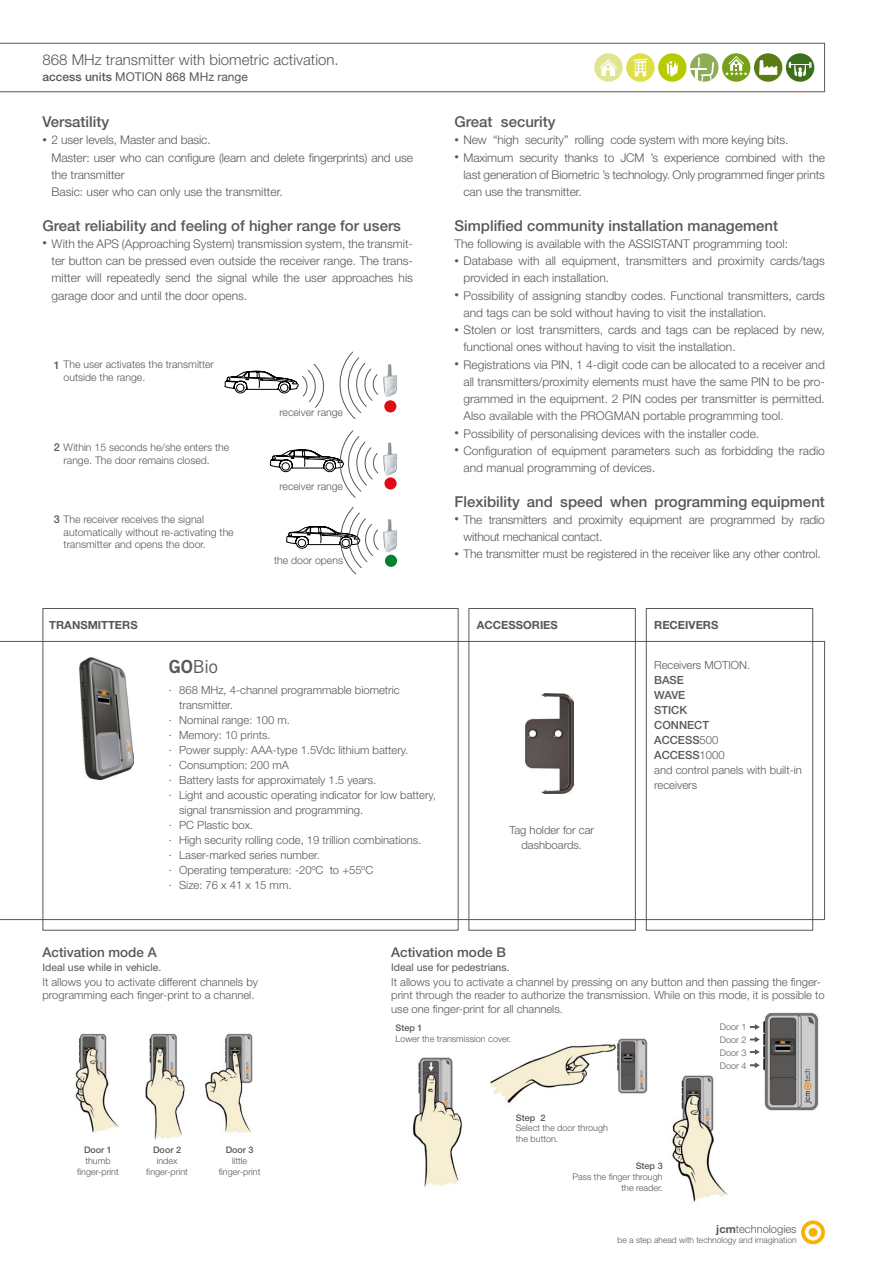
<style>
.page{position:relative;width:893px;height:1263px;background:#fff}
.page>*{position:absolute;margin:0;border:0;box-sizing:border-box;transform-origin:0 0}
.t1{font:18px "News Gothic BT";color:#58585a}
.t2{font:500 15px "Helvetica Neue LT";color:#58585a}
.t3{font:300 15px "Helvetica Neue LT";color:#58585a}
.t4{font:500 13.5px "Helvetica Neue LT";color:#58585a}
.t5{font:300 12px/17.2px "Helvetica Neue LT";color:#58585a}
.t6{font:300 12px/17.2px "Helvetica Neue LT";letter-spacing:-.02em;color:#58585a}
.t7{font:12px "Helvetica Neue";color:#58585a}
.t8{font:300 11.25px/15px "Helvetica Neue LT";color:#58585a}
.t9{font:700 11.25px "Helvetica Neue LT";color:#58585a}
.t10{font:300 11.1px "Helvetica Neue LT";color:#58585a}
.t11{font:300 10.5px/12.6px "Helvetica Neue LT";color:#58585a}
.t12{font:10.5px "Helvetica Neue LT";color:#58585a}
.t13{font:300 9px/10.8px "Helvetica Neue LT";color:#58585a;text-align:center}
.t14{font:500 9px "Helvetica Neue LT";color:#58585a}
.t15{font:300 8.4px "Helvetica Neue LT";color:#58585a}
.s1{font-family:"Helvetica Neue LT";font-weight:500}
.s2{font-size:9px}
.s3{font-weight:500;font-size:10.8px}
.s4{font-weight:700}
.s5{font-weight:500}
</style>
<div class="page">
<img style="left:75px;top:1033px;width:178px;height:107px">
<img style="left:490px;top:1038px;width:158px;height:65px">
<img style="left:672px;top:1075px;width:56px;height:127px">
<img style="left:763px;top:1012px;width:56px;height:99px">
<img style="left:413px;top:1057px;width:50px;height:131px">
<svg style="left:750px;top:1024px;width:10px;height:6px"></svg>
<svg style="left:750px;top:1049px;width:10px;height:6px"></svg>
<svg style="left:750px;top:1036px;width:10px;height:6px"></svg>
<svg style="left:750px;top:1062px;width:10px;height:6px"></svg>
<svg style="left:801px;top:1220px;width:24px;height:24px"></svg>
<div style="left:808px;top:1228px;width:9px;height:9px;background:#f9b200;border-radius:50%"></div>
<img style="left:383px;top:364px;width:14px;height:33px">
<div style="left:384px;top:400px;width:12px;height:12px;background:#e30a17;border-radius:50%"></div>
<img style="left:383px;top:442px;width:14px;height:34px">
<div style="left:384px;top:477px;width:13px;height:12px;background:#e30a17;border-radius:50%"></div>
<img style="left:383px;top:519px;width:14px;height:33px">
<div style="left:385px;top:555px;width:12px;height:12px;background:#008230;border-radius:50%"></div>
<svg style="left:224px;top:351px;width:154px;height:68px"></svg>
<svg style="left:269px;top:430px;width:109px;height:68px"></svg>
<svg style="left:286px;top:507px;width:93px;height:67px"></svg>
<svg style="left:0;top:43px;width:825px;height:49px"></svg>
<svg style="left:0;top:641px;width:825px;height:279px"></svg>
<p class="t3" style="left:43px;top:50px;width:298px">868 MHz transmitter with biometric activation.</p>
<p class="t7" style="left:43px;top:69px;width:207px"><span class="s1">access units</span> MOTION 868 MHz range</p>
<p class="t2" style="left:43px;top:113px;width:68px">Versatility</p>
<p class="t5" style="left:52px;top:131px;width:363px;text-indent:-9px"><span class="s2">•</span> 2 user levels, Master and basic.<br>Master: user who can configure (learn and delete fingerprints) and use the transmitter<br>Basic: user who can only use the transmitter.</p>
<p class="t2" style="left:43px;top:216px;width:360px">Great reliability and feeling of higher range for users</p>
<p class="t5" style="left:52px;top:235px;width:363px;text-align:justify;text-indent:-9px"><span class="s2">•</span> With the APS (Approaching System) transmission system, the transmit&shy;ter button can be pressed even outside the receiver range. The trans&shy;mitter will repeatedly send the signal while the user approaches his garage door and until the door opens.</p>
<p class="t11" style="left:64px;top:358px;width:152px;text-indent:-10px"><span class="s3">1</span> The user activates the transmitter outside the range.</p>
<p class="t11" style="left:64px;top:441px;width:167px;text-indent:-10px"><span class="s3">2</span> Within 15 seconds he/she enters the range. The door remains closed.</p>
<p class="t11" style="left:64px;top:513px;width:172px;text-indent:-10px"><span class="s3">3</span> The receiver receives the signal automatically without re-activating the transmitter and opens the door.</p>
<p class="t11" style="left:279px;top:406px;width:65px">receiver range</p>
<p class="t11" style="left:279px;top:480px;width:65px">receiver range</p>
<p class="t11" style="left:274px;top:553px;width:71px">the door opens</p>
<p class="t2" style="left:454px;top:113px;width:103px">Great security</p>
<p class="t5" style="left:454px;top:131px;width:335px"><span class="s2">•</span> New “high security” rolling code system with more keying bits.</p>
<p class="t5" style="left:463px;top:148px;width:363px;text-align:justify;text-indent:-9px"><span class="s2">•</span> Maximum security thanks to JCM ’s experience combined with the last generation of Biometric ’s technology. Only programmed finger prints can use the transmitter.</p>
<p class="t2" style="left:454px;top:216px;width:325px">Simplified community installation management</p>
<p class="t5" style="left:454px;top:235px;width:335px">The following is available with the ASSISTANT programming tool:</p>
<p class="t5" style="left:463px;top:252px;width:363px;text-indent:-9px"><span class="s2">•</span> Database with all equipment, transmitters and proximity cards/tags provided in each installation.</p>
<p class="t5" style="left:463px;top:286px;width:363px;text-indent:-9px"><span class="s2">•</span> Possibility of assigning standby codes. Functional transmitters, cards and tags can be sold without having to visit the installation.</p>
<p class="t5" style="left:463px;top:321px;width:363px;text-indent:-9px"><span class="s2">•</span> Stolen or lost transmitters, cards and tags can be replaced by new, functional ones without having to visit the installation.</p>
<p class="t5" style="left:463px;top:355px;width:363px;text-align:justify;text-indent:-9px"><span class="s2">•</span> Registrations via PIN, 1 4-digit code can be allocated to a receiver and all transmitters/proximity elements must have the same PIN to be pro&shy;grammed in the equipment. 2 PIN codes per transmitter is permitted.<br>Also available with the PROGMAN portable programming tool.</p>
<p class="t5" style="left:454px;top:424px;width:306px"><span class="s2">•</span> Possibility of personalising devices with the installer code.</p>
<p class="t5" style="left:463px;top:442px;width:363px;text-indent:-9px"><span class="s2">•</span> Configuration of equipment parameters such as forbidding the radio and manual programming of devices.</p>
<p class="t2" style="left:454px;top:492px;width:372px">Flexibility and speed when programming equipment</p>
<p class="t6" style="left:463px;top:511px;width:363px;text-indent:-9px"><span class="s2">•</span> The transmitters and proximity equipment are programmed by radio without mechanical contact.</p>
<p class="t5" style="left:454px;top:545px;width:368px"><span class="s2">•</span> The transmitter must be registered in the receiver like any other control.</p>
<p class="t9" style="left:49px;top:618px;width:90px">TRANSMITTERS</p>
<p class="t9" style="left:477px;top:618px;width:83px">ACCESSORIES</p>
<p class="t9" style="left:654px;top:618px;width:66px">RECEIVERS</p>
<h1 class="t1" style="left:169px;top:655px;width:51px"><span class="s4">GO</span>Bio</h1>
<p class="t8" style="left:169px;top:682px;width:232px">· 868 MHz, 4-channel programmable biometric</p>
<p class="t8" style="left:179px;top:697px;width:55px">transmitter.</p>
<p class="t8" style="left:169px;top:712px;width:123px">· Nominal range: 100 m.</p>
<p class="t8" style="left:169px;top:727px;width:103px">· Memory: 10 prints.</p>
<p class="t8" style="left:169px;top:742px;width:241px">· Power supply: AAA-type 1.5Vdc lithium battery.</p>
<p class="t8" style="left:169px;top:757px;width:122px">· Consumption: 200 mA</p>
<p class="t8" style="left:169px;top:772px;width:209px">· Battery lasts for approximately 1.5 years.</p>
<p class="t8" style="left:169px;top:787px;width:269px">· Light and acoustic operating indicator for low battery,</p>
<p class="t8" style="left:179px;top:802px;width:186px">signal transmission and programming.</p>
<p class="t8" style="left:169px;top:817px;width:86px">· PC Plastic box.</p>
<p class="t8" style="left:169px;top:832px;width:254px">· High security rolling code, 19 trillion combinations.</p>
<p class="t8" style="left:169px;top:847px;width:153px">· Laser-marked series number.</p>
<p class="t8" style="left:169px;top:862px;width:206px">· Operating temperature: -20ºC to +55ºC</p>
<p class="t8" style="left:169px;top:877px;width:124px">· Size: 76 x 41 x 15 mm.</p>
<p class="t8" style="left:654px;top:657px;width:98px">Receivers MOTION.</p>
<p class="t8" style="left:654px;top:672px;width:149px"><span class="s5">BASE<br>WAVE<br>STICK<br>CONNECT<br>ACCESS</span>500<br><span class="s5">ACCESS</span>1000<br>and control panels with built-in receivers</p>
<p class="t8" style="left:509px;top:822px;width:86px;text-align:center">Tag holder for car dashboards.</p>
<p class="t4" style="left:43px;top:944px;width:116px">Activation mode A</p>
<p class="t12" style="left:43px;top:961px;width:120px">Ideal use while in vehicle.</p>
<p class="t8" style="left:43px;top:974px;width:217px;line-height:13.5px">It allows you to activate different channels by programming each finger-print to a channel.</p>
<p class="t14" style="left:84px;top:1144px;width:29px">Door 1</p>
<p class="t13" style="left:77px;top:1155px;width:43px">thumb finger-print</p>
<p class="t14" style="left:153px;top:1144px;width:29px">Door 2</p>
<p class="t13" style="left:146px;top:1155px;width:43px">index finger-print</p>
<p class="t14" style="left:226px;top:1144px;width:29px">Door 3</p>
<p class="t13" style="left:219px;top:1155px;width:43px">little finger-print</p>
<p class="t4" style="left:391px;top:944px;width:116px">Activation mode B</p>
<p class="t12" style="left:391px;top:961px;width:120px">Ideal use for pedestrians.</p>
<p class="t8" style="left:391px;top:974px;width:435px;line-height:13.5px">It allows you to activate a channel by pressing on any button and then passing the finger&shy;print through the reader to authorize the transmission. While on this mode, it is possible to use one finger-print for all channels.</p>
<p class="t14" style="left:395px;top:1023px;width:28px">Step 1</p>
<p class="t13" style="left:395px;top:1033px;width:117px">Lower the transmission cover.</p>
<p class="t14" style="left:516px;top:1112px;width:31px">Step 2</p>
<p class="t13" style="left:516px;top:1122px;width:94px;text-align:left">Select the door through the button.</p>
<p class="t14" style="left:636px;top:1161px;width:28px">Step 3</p>
<p class="t13" style="left:572px;top:1171px;width:92px;text-align:right">Pass the finger through the reader.</p>
<p class="t13" style="left:720px;top:1020px;width:28px;line-height:12.8px;text-align:justify">Door 1<br>Door 2<br>Door 3<br>Door 4</p>
<p class="t10" style="left:716px;top:1222px;width:82px"><span class="s4">jcm</span>technologies</p>
<p class="t15" style="left:618px;top:1235px;width:180px">be a step ahead with technology and imagination</p>
</div>
